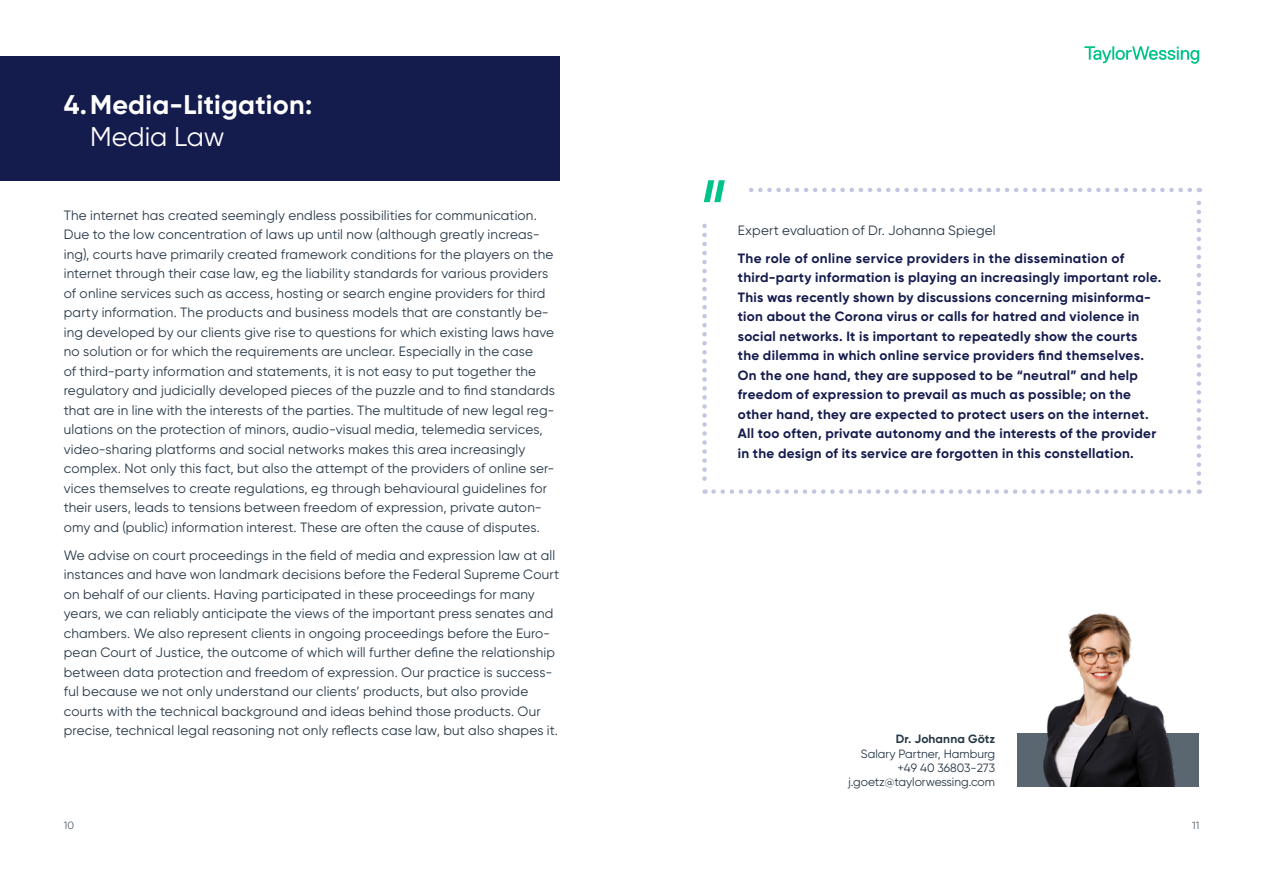
<style>
.page{position:relative;width:1263px;height:893px;background:#fff}
.page>*{position:absolute;margin:0;border:0;box-sizing:border-box;transform-origin:0 0}
.t1{font:700 27px "Gilroy";letter-spacing:.01em;color:#fff}
.t2{font:27px "Gilroy";color:#fff}
.t3{font:13.5px/19.5px "Gilroy";letter-spacing:.015em;color:#253746}
.t4{font:700 13.5px/19.5px "Gilroy";letter-spacing:.025em;color:#141b4d}
.t5{font:12px/14.2px "Gilroy";color:#253746;text-align:right}
.t6{font:700 12px "Gilroy";letter-spacing:.01em;color:#253746}
.t7{font:300 10.5px "Gilroy";color:#253746}
</style>
<div class="page">
<svg style="left:702px;top:180px;width:499px;height:314px"></svg>
<div style="left:1018px;top:733px;width:181px;height:54px;background:#5b6770"></div>
<img style="left:1017px;top:613px;width:159px;height:174px">
<svg style="left:1084px;top:46px;width:115px;height:18px"></svg>
<div style="left:0;top:56px;width:559px;height:125px;background:#141b4d"></div>
<h1 class="t1" style="left:64px;top:87px;width:250px">4.Media-Litigation:</h1>
<h1 class="t2" style="left:90px;top:120px;width:136px">Media Law</h1>
<p class="t3" style="left:64px;top:205px;width:493px">The internet has created seemingly endless possibilities for communication.<br>Due to the low concentration of laws up until now (although greatly increas&shy;ing), courts have primarily created framework conditions for the players on the internet through their case law, eg the liability standards for various providers of online services such as access, hosting or search engine providers for third party information. The products and business models that are constantly be&shy;ing developed by our clients give rise to questions for which existing laws have no solution or for which the requirements are unclear. Especially in the case<br>of third-party information and statements, it is not easy to put together the regulatory and judicially developed pieces of the puzzle and to find standards that are in line with the interests of the parties. The multitude of new legal reg&shy;ulations on the protection of minors, audio-visual media, telemedia services, video-sharing platforms and social networks makes this area increasingly complex. Not only this fact, but also the attempt of the providers of online ser&shy;vices themselves to create regulations, eg through behavioural guidelines for their users, leads to tensions between freedom of expression, private auton&shy;omy and (public) information interest. These are often the cause of disputes.</p>
<p class="t3" style="left:64px;top:545px;width:497px">We advise on court proceedings in the field of media and expression law at all instances and have won landmark decisions before the Federal Supreme Court on behalf of our clients. Having participated in these proceedings for many years, we can reliably anticipate the views of the important press senates and chambers. We also represent clients in ongoing proceedings before the Euro&shy;pean Court of Justice, the outcome of which will further define the relationship between data protection and freedom of expression. Our practice is success&shy;ful because we not only understand our clients’ products, but also provide courts with the technical background and ideas behind those products. Our precise, technical legal reasoning not only reflects case law, but also shapes it.</p>
<p class="t3" style="left:738px;top:220px;width:259px">Expert evaluation of Dr. Johanna Spiegel</p>
<p class="t4" style="left:738px;top:248px;width:425px">The role of online service providers in the dissemination of third-party information is playing an increasingly important role.<br>This was recently shown by discussions concerning misinforma&shy;tion about the Corona virus or calls for hatred and violence in social networks. It is important to repeatedly show the courts the dilemma in which online service providers find themselves.<br>On the one hand, they are supposed to be “neutral” and help freedom of expression to prevail as much as possible; on the other hand, they are expected to protect users on the internet.<br>All too often, private autonomy and the interests of the provider in the design of its service are forgotten in this constellation.</p>
<p class="t6" style="left:896px;top:732px;width:101px">Dr. Johanna Götz</p>
<p class="t5" style="left:848px;top:746px;width:148px">Salary Partner, Hamburg +49 40 36803-273 j.goetz@taylorwessing.com</p>
<p class="t7" style="left:64px;top:819px;width:12px">10</p>
<p class="t7" style="left:1192px;top:819px;width:9px">11</p>
</div>
